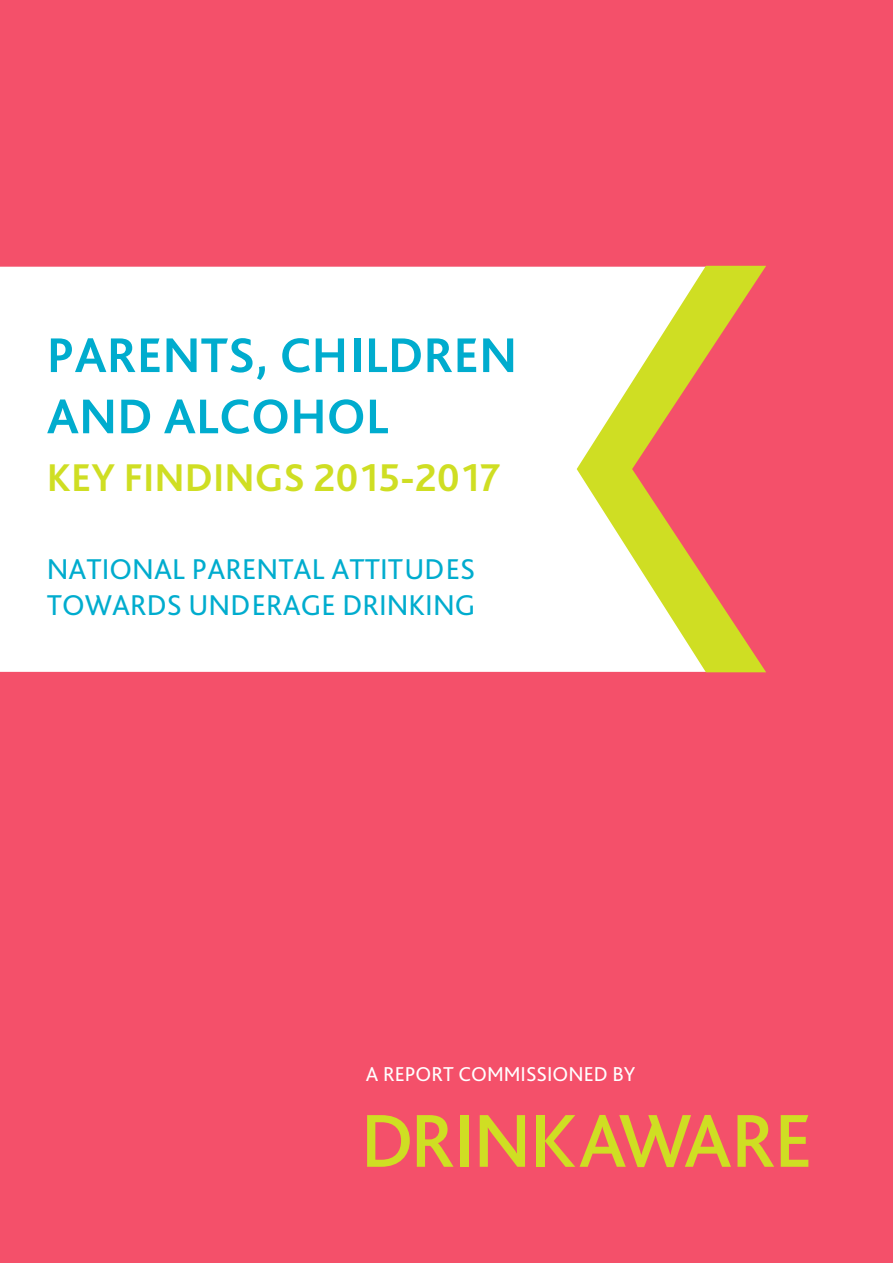
<style>
.page{position:relative;width:893px;height:1263px;background:#f4506a}
.page>*{position:absolute;margin:0;border:0;box-sizing:border-box;transform-origin:0 0}
.t1{font:700 51px/61.2px "Bliss Pro";color:#00acce}
.t2{font:700 40.5px "Bliss Pro";color:#cfde23}
.t3{font:30px/36px "Bliss Pro";color:#00acce}
.t4{font:21px "Bliss Pro";color:#fff}
</style>
<div class="page">
<div style="left:0;top:267px;width:577px;height:405px;background:#fff"></div>
<svg style="left:577px;top:266px;width:189px;height:406px"></svg>
<svg style="left:367px;top:1115px;width:43px;height:52px"></svg>
<svg style="left:417px;top:1115px;width:36px;height:52px"></svg>
<div style="left:460px;top:1115px;width:8px;height:52px;background:#cfde23"></div>
<div style="left:536px;top:1115px;width:9px;height:52px;background:#cfde23"></div>
<svg style="left:480px;top:1115px;width:45px;height:52px"></svg>
<svg style="left:737px;top:1115px;width:37px;height:52px"></svg>
<svg style="left:781px;top:1115px;width:27px;height:52px"></svg>
<svg style="left:545px;top:1115px;width:186px;height:52px"></svg>
<h1 class="t1" style="left:47px;top:323px;width:472px">PARENTS, CHILDREN<br>AND ALCOHOL</h1>
<h2 class="t2" style="left:47px;top:452px;width:455px">KEY FINDINGS 2015-2017</h2>
<p class="t3" style="left:47px;top:550px;width:430px">NATIONAL PARENTAL ATTITUDES<br>TOWARDS UNDERAGE DRINKING</p>
<p class="t4" style="left:366px;top:1061px;width:271px">A REPORT COMMISSIONED BY</p>
</div>
